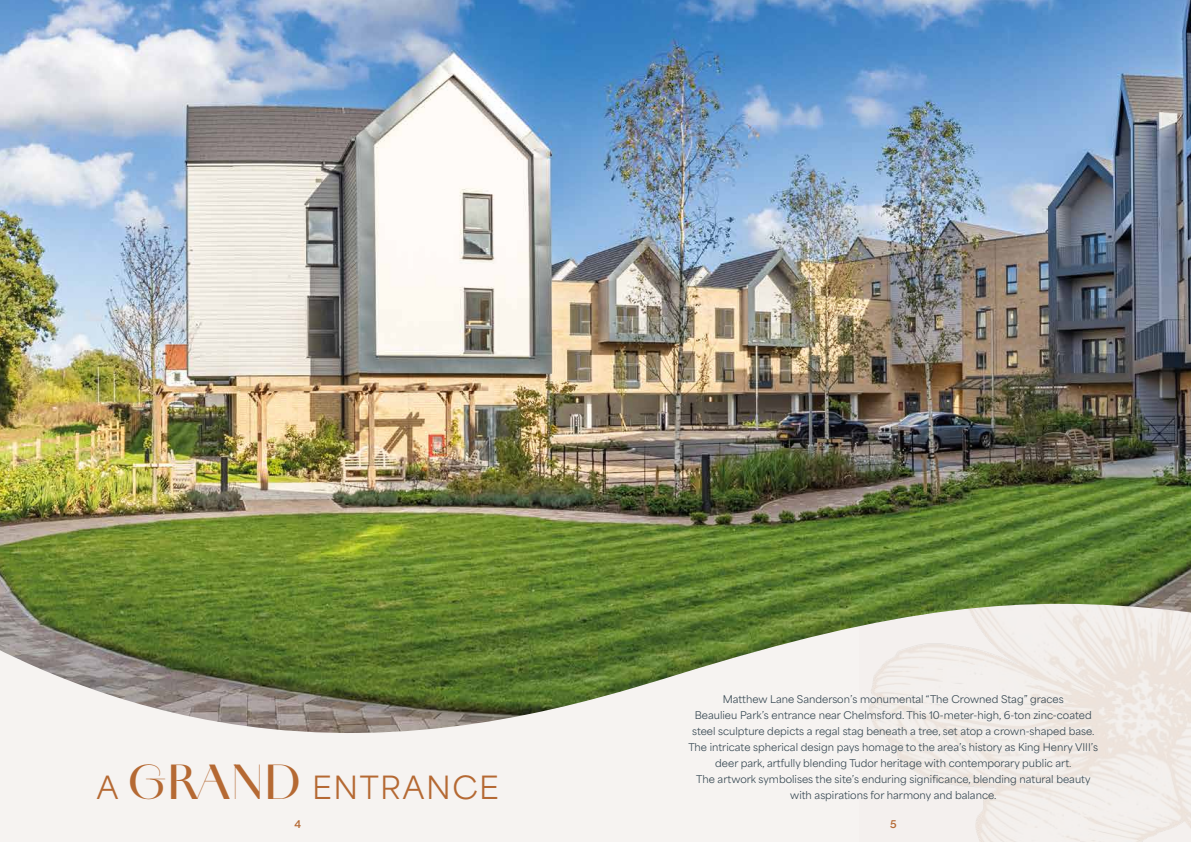
<style>
.page{position:relative;width:1191px;height:842px;background:#fff}
.page>*{position:absolute;margin:0;border:0;box-sizing:border-box;transform-origin:0 0}
.t1{font:30px "Area Normal";letter-spacing:.05em;color:#b56933}
.t2{font:10px/16px "Area Normal";color:#334550;text-align:center}
.t3{font:700 10px "Area Normal";color:#b56933}
.s1{font-family:"Amandine";font-weight:500;font-size:45.1px}
</style>
<div class="page">
<img style="left:0;top:0;width:1191px;height:593px">
<svg style="left:0;top:593px;width:1191px;height:249px;fill:#f6f3f1"></svg>
<img style="left:859px;top:604px;width:332px;height:238px">
<h1 class="t1" style="left:96px;top:761px;width:404px">A <span class="s1">GRAND</span> ENTRANCE</h1>
<p class="t2" style="left:688px;top:690px;width:411px">Matthew Lane Sanderson’s monumental “The Crowned Stag” graces<br>Beaulieu Park’s entrance near Chelmsford. This 10-meter-high, 6-ton zinc-coated steel sculpture depicts a regal stag beneath a tree, set atop a crown-shaped base.<br>The intricate spherical design pays homage to the area’s history as King Henry VIII’s deer park, artfully blending Tudor heritage with contemporary public art.<br>The artwork symbolises the site’s enduring significance, blending natural beauty</p>
<p class="t2" style="left:790px;top:786px;width:208px">with aspirations for harmony and balance.</p>
<p class="t3" style="left:294px;top:815px;width:8px">4</p>
<p class="t3" style="left:890px;top:815px;width:8px">5</p>
</div>
